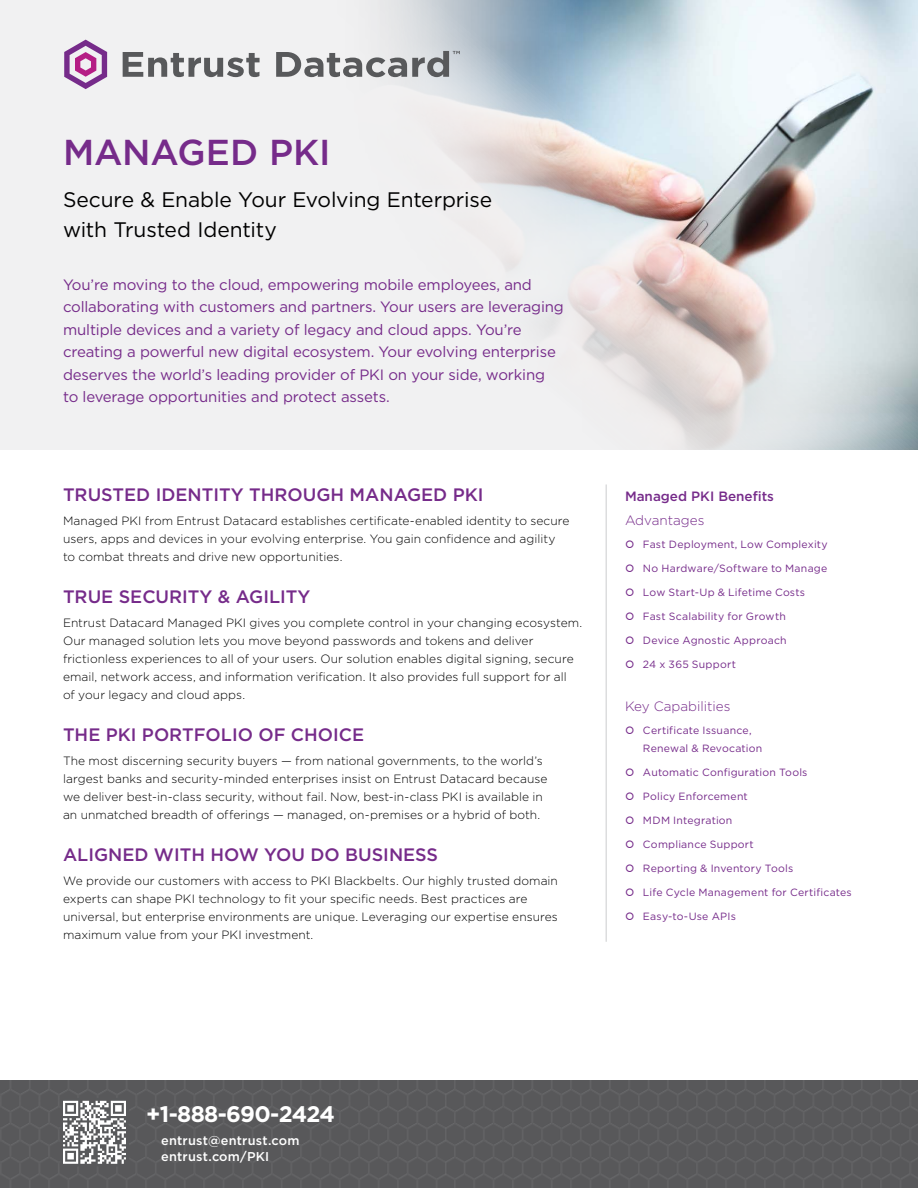
<style>
.page{position:relative;width:918px;height:1188px;background:#fff}
.page>*{position:absolute;margin:0;border:0;box-sizing:border-box;transform-origin:0 0}
.t1{font:500 36px "Gotham";letter-spacing:-.005em;color:#762b8a}
.t2{font:700 22.5px "Gotham";letter-spacing:-.03em;color:#fff}
.t3{font:21px/30px "Gotham";letter-spacing:-.005em;color:#000}
.t4{font:500 18px "Gotham";color:#762b8a}
.t5{font:15px/22.5px "Gotham";letter-spacing:-.01em;color:#762b8a}
.t6{font:300 13.5px "Gotham";color:#762b8a}
.t7{font:500 13.5px "Gotham";color:#762b8a}
.t8{font:500 12.75px/16.5px "Gotham";letter-spacing:.015em;color:#fff}
.t9{font:300 12px/18px "Gotham";letter-spacing:.005em;color:#000}
.t10{font:10.5px/17.2px "Gotham";letter-spacing:.02em;color:#762b8a}
</style>
<div class="page">
<img style="left:0;top:1080px;width:918px;height:108px">
<div style="left:0;top:0;width:918px;height:450px;background:#f1f1f2"></div>
<img style="left:334px;top:0;width:584px;height:450px">
<svg style="left:123px;top:52px;width:137px;height:25px"></svg>
<svg style="left:276px;top:51px;width:184px;height:26px"></svg>
<svg style="left:64px;top:40px;width:43px;height:49px"></svg>
<div style="left:37px;top:112px;width:552px;height:319px;background:#f1f1f2"></div>
<hr style="left:606px;top:484px;width:1px;height:458px;background:#dcddde">
<div style="left:60px;top:1098px;width:69px;height:69px;background:#58595b"></div>
<svg style="left:63px;top:1101px;width:63px;height:63px"></svg>
<h1 class="t1" style="left:63px;top:132px;width:269px">MANAGED PKI</h1>
<h3 class="t3" style="left:63px;top:184px;width:431px">Secure &amp; Enable Your Evolving Enterprise with Trusted Identity</h3>
<p class="t5" style="left:63px;top:273px;width:502px">You’re moving to the cloud, empowering mobile employees, and collaborating with customers and partners. Your users are leveraging multiple devices and a variety of legacy and cloud apps. You’re creating a powerful new digital ecosystem. Your evolving enterprise deserves the world’s leading provider of PKI on your side, working to leverage opportunities and protect assets.</p>
<h3 class="t4" style="left:63px;top:484px;width:422px">TRUSTED IDENTITY THROUGH MANAGED PKI</h3>
<p class="t9" style="left:63px;top:512px;width:508px">Managed PKI from Entrust Datacard establishes certificate-enabled identity to secure users, apps and devices in your evolving enterprise. You gain confidence and agility to combat threats and drive new opportunities.</p>
<h3 class="t4" style="left:63px;top:586px;width:249px">TRUE SECURITY &amp; AGILITY</h3>
<p class="t9" style="left:63px;top:614px;width:521px">Entrust Datacard Managed PKI gives you complete control in your changing ecosystem.<br>Our managed solution lets you move beyond passwords and tokens and deliver frictionless experiences to all of your users. Our solution enables digital signing, secure email, network access, and information verification. It also provides full support for all<br>of your legacy and cloud apps.</p>
<h3 class="t4" style="left:63px;top:724px;width:303px">THE PKI PORTFOLIO OF CHOICE</h3>
<p class="t9" style="left:63px;top:752px;width:486px">The most discerning security buyers — from national governments, to the world’s largest banks and security-minded enterprises insist on Entrust Datacard because we deliver best-in-class security, without fail. Now, best-in-class PKI is available in an unmatched breadth of offerings — managed, on-premises or a hybrid of both.</p>
<h3 class="t4" style="left:63px;top:844px;width:377px">ALIGNED WITH HOW YOU DO BUSINESS</h3>
<p class="t9" style="left:63px;top:872px;width:496px">We provide our customers with access to PKI Blackbelts. Our highly trusted domain experts can shape PKI technology to fit your specific needs. Best practices are universal, but enterprise environments are unique. Leveraging our expertise ensures maximum value from your PKI investment.</p>
<p class="t7" style="left:625px;top:489px;width:151px">Managed PKI Benefits</p>
<p class="t6" style="left:625px;top:513px;width:81px">Advantages</p>
<p class="t10" style="left:643px;top:536px;width:186px">Fast Deployment, Low Complexity</p>
<p class="t10" style="left:643px;top:560px;width:186px">No Hardware/Software to Manage</p>
<p class="t10" style="left:643px;top:584px;width:164px">Low Start-Up &amp; Lifetime Costs</p>
<p class="t10" style="left:643px;top:608px;width:144px">Fast Scalability for Growth</p>
<p class="t10" style="left:643px;top:632px;width:145px">Device Agnostic Approach</p>
<p class="t10" style="left:643px;top:656px;width:95px">24 x 365 Support</p>
<p class="t6" style="left:625px;top:699px;width:107px">Key Capabilities</p>
<p class="t10" style="left:643px;top:722px;width:121px">Certificate Issuance,<br>Renewal &amp; Revocation</p>
<p class="t10" style="left:643px;top:763px;width:166px">Automatic Configuration Tools</p>
<p class="t10" style="left:643px;top:787px;width:106px">Policy Enforcement</p>
<p class="t10" style="left:643px;top:811px;width:91px">MDM Integration</p>
<p class="t10" style="left:643px;top:835px;width:112px">Compliance Support</p>
<p class="t10" style="left:643px;top:859px;width:152px">Reporting &amp; Inventory Tools</p>
<p class="t10" style="left:643px;top:883px;width:210px">Life Cycle Management for Certificates</p>
<p class="t10" style="left:643px;top:907px;width:95px">Easy-to-Use APIs</p>
<h2 class="t2" style="left:146px;top:1101px;width:190px">+1-888-690-2424</h2>
<p class="t8" style="left:161px;top:1132px;width:140px">entrust@entrust.com entrust.com/PKI</p>
</div>
